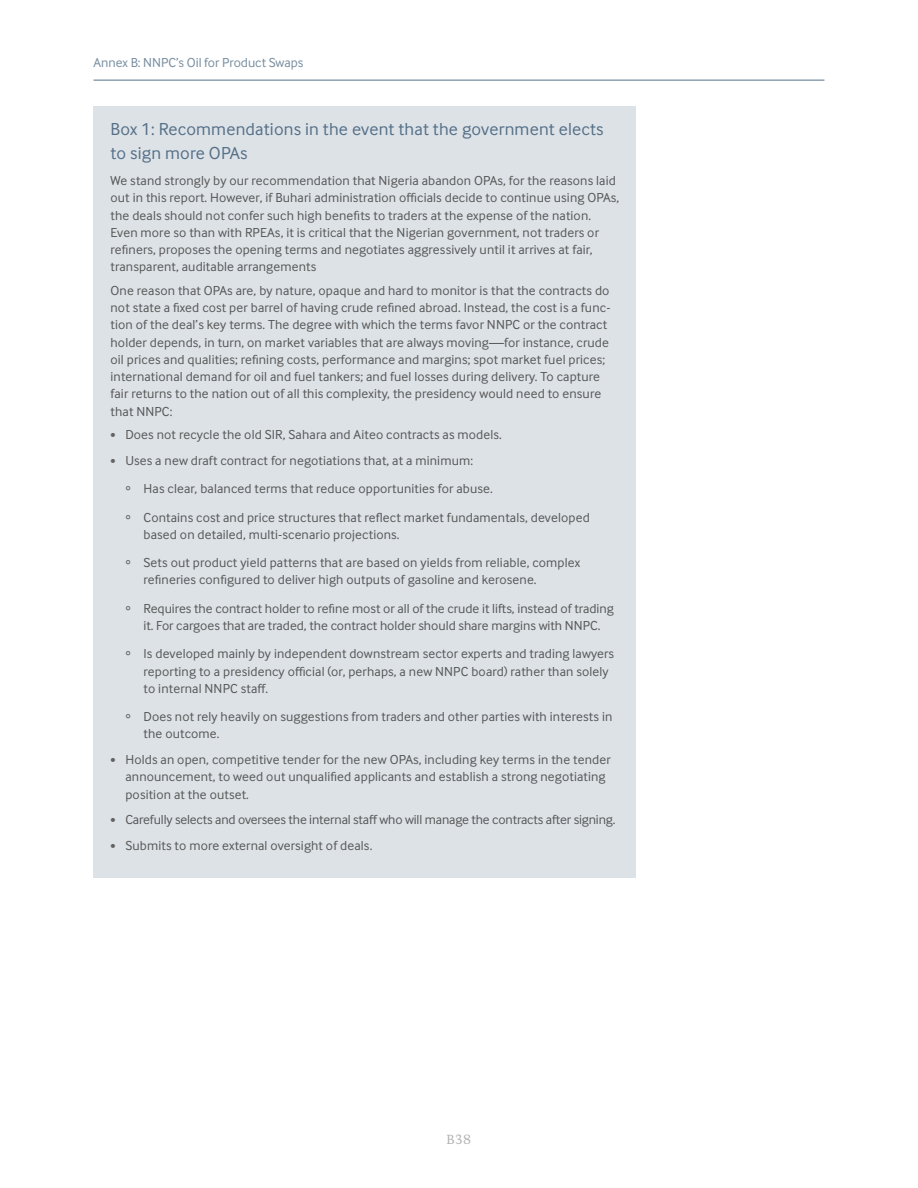
<style>
.page{position:relative;width:918px;height:1188px;background:#fff}
.page>*{position:absolute;margin:0;border:0;box-sizing:border-box;transform-origin:0 0}
.t1{font:18px/24px "Inter Face";letter-spacing:.01em;color:#557088}
.t2{font:13.5px/17.2px "Inter Face";letter-spacing:.01em;color:#575756}
.t3{font:13.5px "Inter Face";letter-spacing:-.01em;color:#575756}
.t4{font:13.5px "Inter Face";color:#778da0}
.t5{font:13.5px "DTL Documenta T";color:#b3b2b2}
.s1{font-size:10.5px;color:#646363}
.s2{font-size:15px;color:#646363}
</style>
<div class="page">
<hr style="left:94px;top:80px;width:730px;height:1px;background:#557088">
<div style="left:94px;top:106px;width:542px;height:772px;background:#dde2e7"></div>
<p class="t4" style="left:94px;top:55px;width:211px">Annex B: NNPC’s Oil for Product Swaps</p>
<h1 class="t1" style="left:111px;top:117px;width:495px">Box 1: Recommendations in the event that the government elects to sign more OPAs</h1>
<p class="t2" style="left:111px;top:172px;width:510px">We stand strongly by our recommendation that Nigeria abandon OPAs, for the reasons laid out in this report. However, if Buhari administration officials decide to continue using OPAs, the deals should not confer such high benefits to traders at the expense of the nation.<br>Even more so than with RPEAs, it is critical that the Nigerian government, not traders or refiners, proposes the opening terms and negotiates aggressively until it arrives at fair, transparent, auditable arrangements</p>
<p class="t2" style="left:111px;top:282px;width:501px">One reason that OPAs are, by nature, opaque and hard to monitor is that the contracts do not state a fixed cost per barrel of having crude refined abroad. Instead, the cost is a func&shy;tion of the deal’s key terms. The degree with which the terms favor NNPC or the contract holder depends, in turn, on market variables that are always moving—for instance, crude oil prices and qualities; refining costs, performance and margins; spot market fuel prices; international demand for oil and fuel tankers; and fuel losses during delivery. To capture fair returns to the nation out of all this complexity, the presidency would need to ensure that NNPC:</p>
<p class="t2" style="left:111px;top:426px;width:393px"><span class="s1">•</span> Does not recycle the old SIR, Sahara and Aiteo contracts as models.</p>
<p class="t2" style="left:125px;top:446px;width:466px;line-height:28.3px;text-indent:-15px"><span class="s1">•</span> Uses a new draft contract for negotiations that, at a minimum:<br><span class="s2">°</span> Has clear, balanced terms that reduce opportunities for abuse.<br><span class="s2">°</span> Contains cost and price structures that reflect market fundamentals, developed</p>
<p class="t2" style="left:125px;top:520px;width:456px;line-height:28.3px;text-indent:18px">based on detailed, multi-scenario projections.<br><span class="s2">°</span> Sets out product yield patterns that are based on yields from reliable, complex</p>
<p class="t2" style="left:125px;top:566px;width:490px;line-height:28.3px;text-indent:18px">refineries configured to deliver high outputs of gasoline and kerosene.<br><span class="s2">°</span> Requires the contract holder to refine most or all of the crude it lifts, instead of trading</p>
<p class="t2" style="left:125px;top:611px;width:490px;line-height:28.3px;text-align:center">it. For cargoes that are traded, the contract holder should share margins with NNPC.<br><span class="s2">°</span> Is developed mainly by independent downstream sector experts and trading lawyers</p>
<p class="t2" style="left:144px;top:662px;width:467px">reporting to a presidency official (or, perhaps, a new NNPC board) rather than solely to internal NNPC staff.</p>
<p class="t2" style="left:144px;top:708px;width:470px;text-indent:-18px"><span class="s2">°</span> Does not rely heavily on suggestions from traders and other parties with interests in the outcome.</p>
<p class="t2" style="left:125px;top:751px;width:487px;text-indent:-15px"><span class="s1">•</span> Holds an open, competitive tender for the new OPAs, including key terms in the tender announcement, to weed out unqualified applicants and establish a strong negotiating position at the outset.</p>
<p class="t3" style="left:111px;top:812px;width:506px"><span class="s1">•</span> Carefully selects and oversees the internal staff who will manage the contracts after signing.</p>
<p class="t2" style="left:111px;top:837px;width:263px"><span class="s1">•</span> Submits to more external oversight of deals.</p>
<p class="t5" style="left:447px;top:1131px;width:26px">B38</p>
</div>
